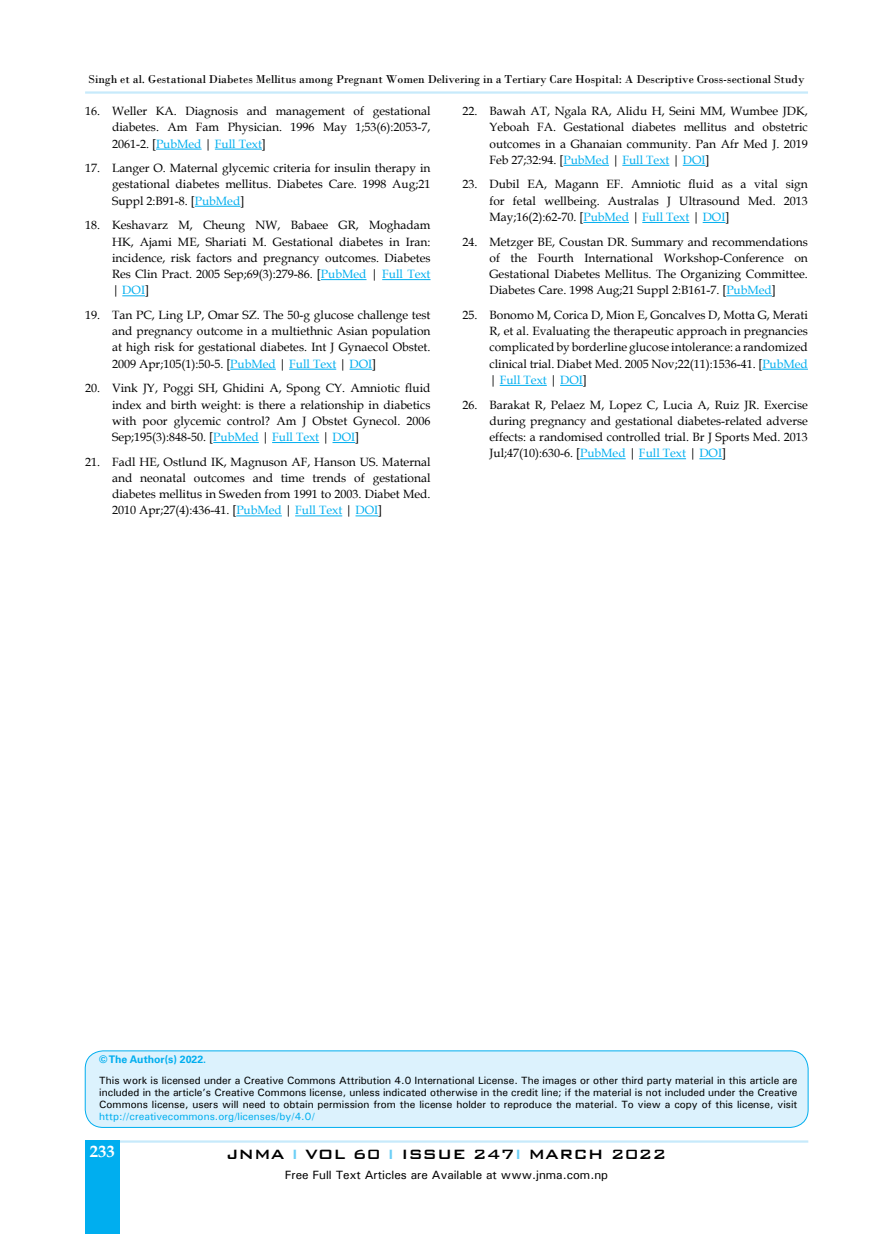
<style>
.page{position:relative;width:893px;height:1234px;background:#fff}
.page>*{position:absolute;margin:0;border:0;box-sizing:border-box;transform-origin:0 0}
.t1{font:500 18px "Bank Gothic BT";color:#000}
.t2{font:700 16.5px "Book Antiqua";color:#fff}
.t3{font:12px/16.2px "Book Antiqua";color:#000;text-align:justify}
.Introduction{font:12px "Bodoni";color:#000}
.t4{font:12px "Univers";color:#000}
.Normal_wrd_2{font:10.5px/12px "Univers";color:#000;text-align:justify}
.Normal_wrd_2-2{font:700 10.5px "Univers";color:#00aeef}
.s1{color:#00aeef}
.s2{color:#6dcff6}
</style>
<div class="page">
<hr style="left:85px;top:91px;width:723px;height:3px;background:#c7eafb">
<hr style="left:85px;top:1140px;width:723px;height:2px;background:#c7eafb">
<div style="left:85px;top:1140px;width:35px;height:93px;background:#00aeef"></div>
<hr style="left:156px;top:149px;width:46px;height:1px;background:#00aeef">
<hr style="left:215px;top:149px;width:47px;height:1px;background:#00aeef">
<hr style="left:195px;top:206px;width:45px;height:1px;background:#00aeef">
<hr style="left:321px;top:279px;width:45px;height:1px;background:#00aeef">
<hr style="left:382px;top:279px;width:49px;height:1px;background:#00aeef">
<svg style="left:122px;top:295px;width:23px;height:1px"></svg>
<hr style="left:230px;top:369px;width:46px;height:1px;background:#00aeef">
<hr style="left:289px;top:369px;width:47px;height:1px;background:#00aeef">
<svg style="left:350px;top:369px;width:22px;height:1px"></svg>
<hr style="left:213px;top:442px;width:46px;height:1px;background:#00aeef">
<hr style="left:272px;top:442px;width:47px;height:1px;background:#00aeef">
<svg style="left:332px;top:442px;width:23px;height:1px"></svg>
<hr style="left:236px;top:515px;width:46px;height:1px;background:#00aeef">
<hr style="left:295px;top:515px;width:47px;height:1px;background:#00aeef">
<svg style="left:356px;top:515px;width:22px;height:1px"></svg>
<hr style="left:563px;top:165px;width:46px;height:1px;background:#00aeef">
<hr style="left:622px;top:165px;width:47px;height:1px;background:#00aeef">
<svg style="left:683px;top:165px;width:22px;height:1px"></svg>
<hr style="left:583px;top:222px;width:46px;height:1px;background:#00aeef">
<hr style="left:642px;top:222px;width:47px;height:1px;background:#00aeef">
<svg style="left:703px;top:222px;width:22px;height:1px"></svg>
<hr style="left:726px;top:295px;width:46px;height:1px;background:#00aeef">
<hr style="left:762px;top:369px;width:46px;height:1px;background:#00aeef">
<hr style="left:500px;top:385px;width:47px;height:1px;background:#00aeef">
<svg style="left:560px;top:385px;width:23px;height:1px"></svg>
<hr style="left:580px;top:458px;width:46px;height:1px;background:#00aeef">
<hr style="left:639px;top:458px;width:47px;height:1px;background:#00aeef">
<svg style="left:699px;top:458px;width:23px;height:1px"></svg>
<div style="left:85px;top:1050px;width:723px;height:77px;background:#dcf2fd;border-radius:18px"></div>
<div style="left:85px;top:1050px;width:723px;height:77px;border:1px solid #00aeef;border-radius:18px"></div>
<p class="Introduction" style="left:89px;top:72px;width:717px">Singh et al. Gestational Diabetes Mellitus among Pregnant Women Delivering in a Tertiary Care Hospital: A Descriptive Cross-sectional Study</p>
<p class="t3" style="left:112px;top:103px;width:320px;text-indent:-27px">16. Weller KA. Diagnosis and management of gestational diabetes. Am Fam Physician. 1996 May 1;53(6):2053-7, 2061-2. [<span class="s1">PubMed</span> | <span class="s1">Full Text</span>]</p>
<p class="t3" style="left:112px;top:160px;width:320px;text-indent:-27px">17. Langer O. Maternal glycemic criteria for insulin therapy in gestational diabetes mellitus. Diabetes Care. 1998 Aug;21<br>Suppl 2:B91-8. [<span class="s1">PubMed</span>]</p>
<p class="t3" style="left:112px;top:217px;width:320px;text-indent:-27px">18. Keshavarz M, Cheung NW, Babaee GR, Moghadam HK, Ajami ME, Shariati M. Gestational diabetes in Iran: incidence, risk factors and pregnancy outcomes. Diabetes Res Clin Pract. 2005 Sep;69(3):279-86. [<span class="s1">PubMed</span> | <span class="s1">Full Text </span>| <span class="s1">DOI</span>]</p>
<p class="t3" style="left:112px;top:306px;width:320px;text-indent:-27px">19. Tan PC, Ling LP, Omar SZ. The 50-g glucose challenge test and pregnancy outcome in a multiethnic Asian population at high risk for gestational diabetes. Int J Gynaecol Obstet.<br>2009 Apr;105(1):50-5. [<span class="s1">PubMed</span> | <span class="s1">Full Text</span> | <span class="s1">DOI</span>]</p>
<p class="t3" style="left:112px;top:380px;width:320px;text-indent:-27px">20. Vink JY, Poggi SH, Ghidini A, Spong CY. Amniotic fluid index and birth weight: is there a relationship in diabetics with poor glycemic control? Am J Obstet Gynecol. 2006<br>Sep;195(3):848-50. [<span class="s1">PubMed</span> | <span class="s1">Full Text</span> | <span class="s1">DOI</span>]</p>
<p class="t3" style="left:112px;top:453px;width:320px;text-indent:-27px">21. Fadl HE, Ostlund IK, Magnuson AF, Hanson US. Maternal and neonatal outcomes and time trends of gestational diabetes mellitus in Sweden from 1991 to 2003. Diabet Med.<br>2010 Apr;27(4):436-41. [<span class="s1">PubMed</span> | <span class="s1">Full Text</span> | <span class="s1">DOI</span>]</p>
<p class="t3" style="left:489px;top:103px;width:320px;text-indent:-27px">22. Bawah AT, Ngala RA, Alidu H, Seini MM, Wumbee JDK, Yeboah FA. Gestational diabetes mellitus and obstetric outcomes in a Ghanaian community. Pan Afr Med J. 2019<br>Feb 27;32:94. [<span class="s1">PubMed</span> | <span class="s1">Full Text</span> | <span class="s1">DOI</span>]</p>
<p class="t3" style="left:489px;top:176px;width:320px;text-indent:-27px">23. Dubil EA, Magann EF. Amniotic fluid as a vital sign for fetal wellbeing. Australas J Ultrasound Med. 2013<br>May;16(2):62-70. [<span class="s1">PubMed</span> | <span class="s1">Full Text</span> | <span class="s1">DOI</span>]</p>
<p class="t3" style="left:489px;top:233px;width:320px;text-indent:-27px">24. Metzger BE, Coustan DR. Summary and recommendations of the Fourth International Workshop-Conference on Gestational Diabetes Mellitus. The Organizing Committee.<br>Diabetes Care. 1998 Aug;21 Suppl 2:B161-7. [<span class="s1">PubMed</span>]</p>
<p class="t3" style="left:489px;top:306px;width:320px;text-indent:-27px">25. Bonomo M, Corica D, Mion E, Goncalves D, Motta G, Merati R, et al. Evaluating the therapeutic approach in pregnancies complicated by borderline glucose intolerance: a randomized clinical trial. Diabet Med. 2005 Nov;22(11):1536-41. [<span class="s1">PubMed </span>| <span class="s1">Full Text</span> | <span class="s1">DOI</span>]</p>
<p class="t3" style="left:489px;top:396px;width:320px;text-indent:-27px">26. Barakat R, Pelaez M, Lopez C, Lucia A, Ruiz JR. Exercise during pregnancy and gestational diabetes-related adverse effects: a randomised controlled trial. Br J Sports Med. 2013<br>Jul;47(10):630-6. [<span class="s1">PubMed</span> | <span class="s1">Full Text</span> | <span class="s1">DOI</span>]</p>
<p class="Normal_wrd_2-2" style="left:99px;top:1053px;width:108px">© The Author(s) 2022.</p>
<p class="Normal_wrd_2" style="left:99px;top:1073px;width:700px">This work is licensed under a Creative Commons Attribution 4.0 International License. The images or other third party material in this article are included in the article’s Creative Commons license, unless indicated otherwise in the credit line; if the material is not included under the Creative Commons license, users will need to obtain permission from the license holder to reproduce the material. To view a copy of this license, visit <span class="s1">http://creativecommons.org/licenses/by/4.0/</span></p>
<h2 class="t2" style="left:90px;top:1139px;width:26px">233</h2>
<h1 class="t1" style="left:226px;top:1143px;width:442px">JNMA <span class="s2">I</span> VOL 60 <span class="s2">I</span> ISSUE 247<span class="s2">I</span> MARCH 2022</h1>
<p class="t4" style="left:285px;top:1166px;width:325px">Free Full Text Articles are Available at www.jnma.com.np</p>
</div>
